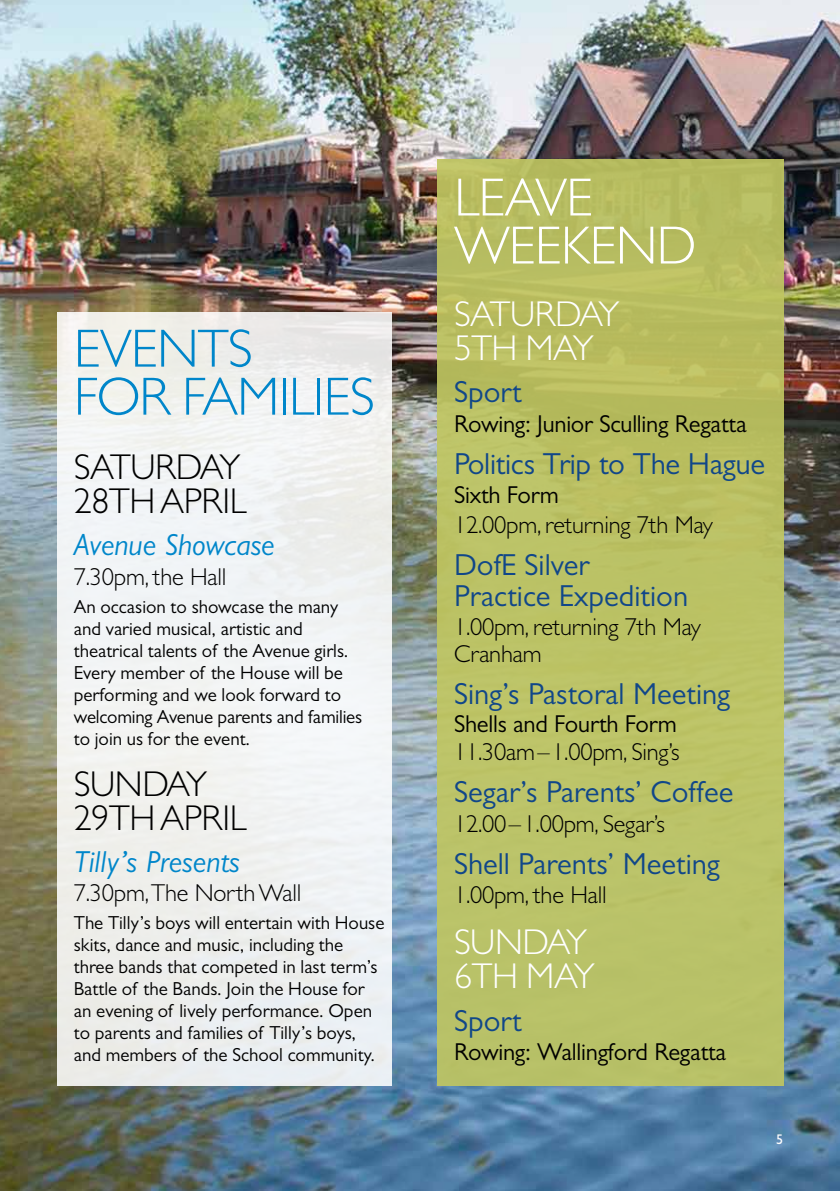
<style>
.page{position:relative;width:840px;height:1191px;background:#fff}
.page>*{position:absolute;margin:0;border:0;box-sizing:border-box;transform-origin:0 0}
.t1{font:300 54px/48px "Gill Sans MT Pro";letter-spacing:-.02em;color:#0086ca}
.t2{font:300 54px/48px "Gill Sans MT Pro";letter-spacing:-.02em;color:#fff}
.t3{font:300 36px/34px "Gill Sans MT Pro";letter-spacing:-.01em;color:#000}
.t4{font:300 36px/34px "Gill Sans MT Pro";letter-spacing:-.015em;color:#fff}
.t5{font:30.4px/31px "Gill Sans MT Pro";color:#114789}
.t6{font:italic 30.4px "Gill Sans MT Pro";color:#0086ca}
.t7{font:300 24.4px/26.6px "Gill Sans MT Pro";letter-spacing:-.01em;color:#000}
.t8{font:24.4px "Gill Sans MT Pro";letter-spacing:-.01em;color:#000}
.t9{font:18.8px/22px "Gill Sans MT Pro";color:#000}
.t10{font:500 14px "Gill Sans MT Pro";color:#fff}
</style>
<div class="page">
<img style="left:0;top:0;width:839px;height:1191px">
<div style="left:57px;top:313px;width:334px;height:772px;background:#f0f2f2"></div>
<div style="left:437px;top:159px;width:345px;height:926px;background:#c0c661"></div>
<h1 class="t1" style="left:74px;top:323px;width:302px">EVENTS<br>FOR FAMILIES</h1>
<h2 class="t3" style="left:74px;top:449px;width:174px">SATURDAY<br>28TH APRIL</h2>
<h3 class="t6" style="left:74px;top:528px;width:202px">Avenue Showcase</h3>
<p class="t7" style="left:74px;top:563px;width:154px">7.30pm, the Hall</p>
<p class="t9" style="left:74px;top:595px;width:290px">An occasion to showcase the many and varied musical, artistic and theatrical talents of the Avenue girls.<br>Every member of the House will be performing and we look forward to welcoming Avenue parents and families to join us for the event.</p>
<h2 class="t3" style="left:74px;top:766px;width:174px">SUNDAY<br>29TH APRIL</h2>
<h3 class="t6" style="left:74px;top:844px;width:168px">Tilly’s Presents</h3>
<p class="t7" style="left:74px;top:879px;width:229px">7.30pm, The North Wall</p>
<p class="t9" style="left:74px;top:911px;width:312px">The Tilly’s boys will entertain with House skits, dance and music, including the three bands that competed in last term’s Battle of the Bands. Join the House for an evening of lively performance. Open to parents and families of Tilly’s boys, and members of the School community.</p>
<h1 class="t2" style="left:454px;top:172px;width:243px">LEAVE<br>WEEKEND</h1>
<h2 class="t4" style="left:454px;top:296px;width:167px">SATURDAY<br>5TH MAY</h2>
<h3 class="t5" style="left:454px;top:376px;width:69px">Sport</h3>
<p class="t8" style="left:454px;top:409px;width:294px">Rowing: Junior Sculling Regatta</p>
<h3 class="t5" style="left:454px;top:448px;width:312px">Politics Trip to The Hague</h3>
<p class="t8" style="left:454px;top:481px;width:106px">Sixth Form</p>
<p class="t7" style="left:454px;top:511px;width:260px">12.00pm, returning 7th May</p>
<h3 class="t5" style="left:454px;top:549px;width:235px">DofE Silver<br>Practice Expedition</h3>
<p class="t7" style="left:454px;top:613px;width:248px">1.00pm, returning 7th May<br>Cranham</p>
<h3 class="t5" style="left:454px;top:678px;width:277px">Sing’s Pastoral Meeting</h3>
<p class="t8" style="left:454px;top:710px;width:224px">Shells and Fourth Form</p>
<p class="t7" style="left:454px;top:738px;width:227px">11.30am–1.00pm, Sing’s</p>
<h3 class="t5" style="left:454px;top:776px;width:281px">Segar’s Parents’ Coffee</h3>
<p class="t7" style="left:454px;top:810px;width:212px">12.00–1.00pm, Segar’s</p>
<h3 class="t5" style="left:454px;top:848px;width:267px">Shell Parents’ Meeting</h3>
<p class="t7" style="left:454px;top:881px;width:154px">1.00pm, the Hall</p>
<h2 class="t4" style="left:454px;top:924px;width:142px">SUNDAY<br>6TH MAY</h2>
<h3 class="t5" style="left:454px;top:1005px;width:69px">Sport</h3>
<p class="t8" style="left:454px;top:1038px;width:273px">Rowing: Wallingford Regatta</p>
<p class="t10" style="left:775px;top:1130px;width:8px">5</p>
</div>
